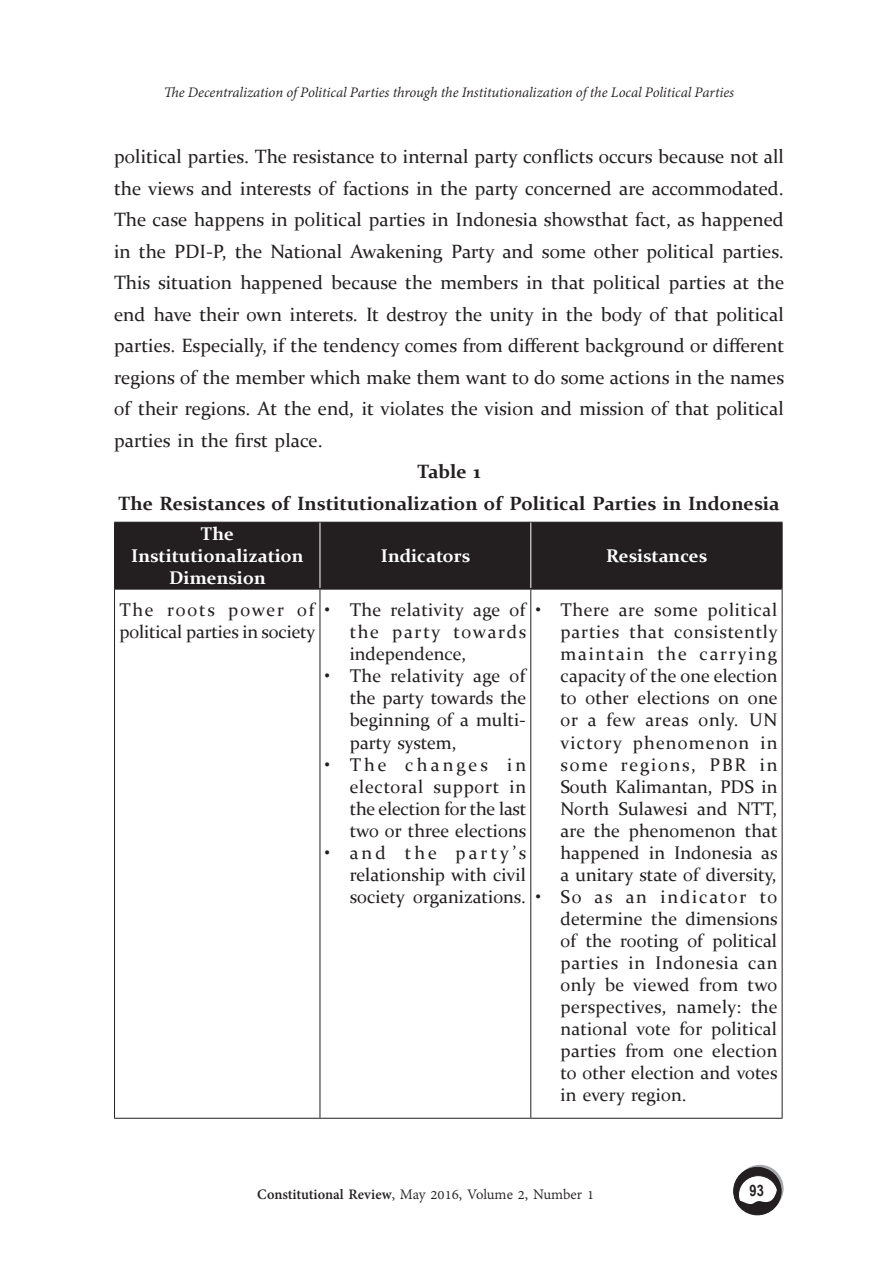
<style>
.page{position:relative;width:888px;height:1270px;background:#fff}
.page>*{position:absolute;margin:0;border:0;box-sizing:border-box;transform-origin:0 0}
.body_teks_ok{font:19.25px/31.5px "Constantia";color:#231f20;text-align:justify}
.body_teks_ok-2{font:700 19.25px/31.5px "Constantia";color:#231f20;text-align:center}
.List_Paragraph{font:18.38px/22.1px "Constantia";color:#231f20;text-align:justify}
.t1{font:700 18.38px/22.1px "Constantia";color:#fff;text-align:center}
.t2{font:italic 15.75px "Adobe Devanagari";letter-spacing:-.01em;color:#231f20}
.t3{font:15.75px "Adobe Devanagari";color:#231f20}
.t4{font:700 15.75px "Arial Narrow";color:#231f20}
.s1{font-weight:700}
</style>
<div class="page">
<svg style="left:736px;top:1165px;width:48px;height:47px"></svg>
<div style="left:734px;top:1167px;width:47px;height:48px;background:#231f20;border-radius:50%"></div>
<div style="left:733px;top:1167px;width:49px;height:48px;border:1px solid #231f20;border-radius:50%"></div>
<div style="left:738px;top:1176px;width:40px;height:38px;background:#fff;border-radius:50%"></div>
<div style="left:738px;top:1175px;width:40px;height:40px;border:1px solid #231f20;border-radius:50%"></div>
<svg style="left:735px;top:1187px;width:49px;height:29px"></svg>
<div style="left:115px;top:523px;width:667px;height:65px;background:#231f20"></div>
<hr style="left:114px;top:522px;width:206px;height:1px;background:#231f20">
<hr style="left:114px;top:523px;width:1px;height:66px;background:#231f20">
<hr style="left:320px;top:522px;width:211px;height:1px;background:#231f20">
<hr style="left:531px;top:522px;width:252px;height:1px;background:#231f20">
<hr style="left:782px;top:523px;width:1px;height:66px;background:#231f20">
<hr style="left:114px;top:589px;width:1px;height:529px;background:#231f20">
<hr style="left:320px;top:590px;width:1px;height:528px;background:#231f20">
<hr style="left:530px;top:590px;width:1px;height:528px;background:#231f20">
<hr style="left:782px;top:589px;width:1px;height:529px;background:#231f20">
<hr style="left:114px;top:1118px;width:206px;height:1px;background:#231f20">
<hr style="left:320px;top:1118px;width:211px;height:1px;background:#231f20">
<hr style="left:531px;top:1118px;width:252px;height:1px;background:#231f20">
<hr style="left:115px;top:588px;width:205px;height:2px;background:#231f20">
<hr style="left:320px;top:588px;width:211px;height:2px;background:#231f20">
<hr style="left:531px;top:588px;width:251px;height:2px;background:#231f20">
<hr style="left:320px;top:523px;width:1px;height:65px;background:#fff">
<hr style="left:530px;top:523px;width:1px;height:65px;background:#fff">
<p class="t2" style="left:164px;top:83px;width:572px">The Decentralization of Political Parties through the Institutionalization of the Local Political Parties</p>
<p class="body_teks_ok" style="left:114px;top:140px;width:672px">political parties. The resistance to internal party conflicts occurs because not all the views and interests of factions in the party concerned are accommodated.<br>The case happens in political parties in Indonesia showsthat fact, as happened in the PDI-P, the National Awakening Party and some other political parties.<br>This situation happened because the members in that political parties at the end have their own interets. It destroy the unity in the body of that political parties. Especially, if the tendency comes from different background or different regions of the member which make them want to do some actions in the names of their regions. At the end, it violates the vision and mission of that political parties in the first place.</p>
<p class="body_teks_ok-2" style="left:118px;top:455px;width:663px">Table 1<br>The Resistances of Institutionalization of Political Parties in Indonesia</p>
<p class="t1" style="left:131px;top:522px;width:174px">The<br>Institutionalization<br>Dimension</p>
<p class="t1" style="left:381px;top:544px;width:91px">Indicators</p>
<p class="t1" style="left:606px;top:544px;width:102px">Resistances</p>
<p class="List_Paragraph" style="left:119px;top:598px;width:197px">The roots power of political parties in society</p>
<p class="List_Paragraph" style="left:350px;top:598px;width:178px;text-indent:-25px">• The relativity age of the party towards independence,</p>
<p class="List_Paragraph" style="left:350px;top:664px;width:178px;text-indent:-25px">• The relativity age of the party towards the beginning of a multi&shy;party system,</p>
<p class="List_Paragraph" style="left:350px;top:752px;width:178px;text-indent:-25px">• The changes in electoral support in the election for the last two or three elections</p>
<p class="List_Paragraph" style="left:350px;top:841px;width:178px;text-indent:-25px">• and the party’s relationship with civil society organizations.</p>
<p class="List_Paragraph" style="left:561px;top:598px;width:219px;text-indent:-25px">• There are some political parties that consistently maintain the carrying capacity of the one election to other elections on one or a few areas only. UN victory phenomenon in some regions, PBR in South Kalimantan, PDS in North Sulawesi and NTT, are the phenomenon that happened in Indonesia as a unitary state of diversity,</p>
<p class="List_Paragraph" style="left:561px;top:885px;width:219px;text-indent:-25px">• So as an indicator to determine the dimensions of the rooting of political parties in Indonesia can only be viewed from two perspectives, namely: the national vote for political parties from one election to other election and votes in every region.</p>
<p class="t3" style="left:257px;top:1186px;width:338px"><span class="s1">Constitutional Review</span>, May 2016, Volume 2, Number 1</p>
<p class="t4" style="left:750px;top:1179px;width:16px">93</p>
</div>
